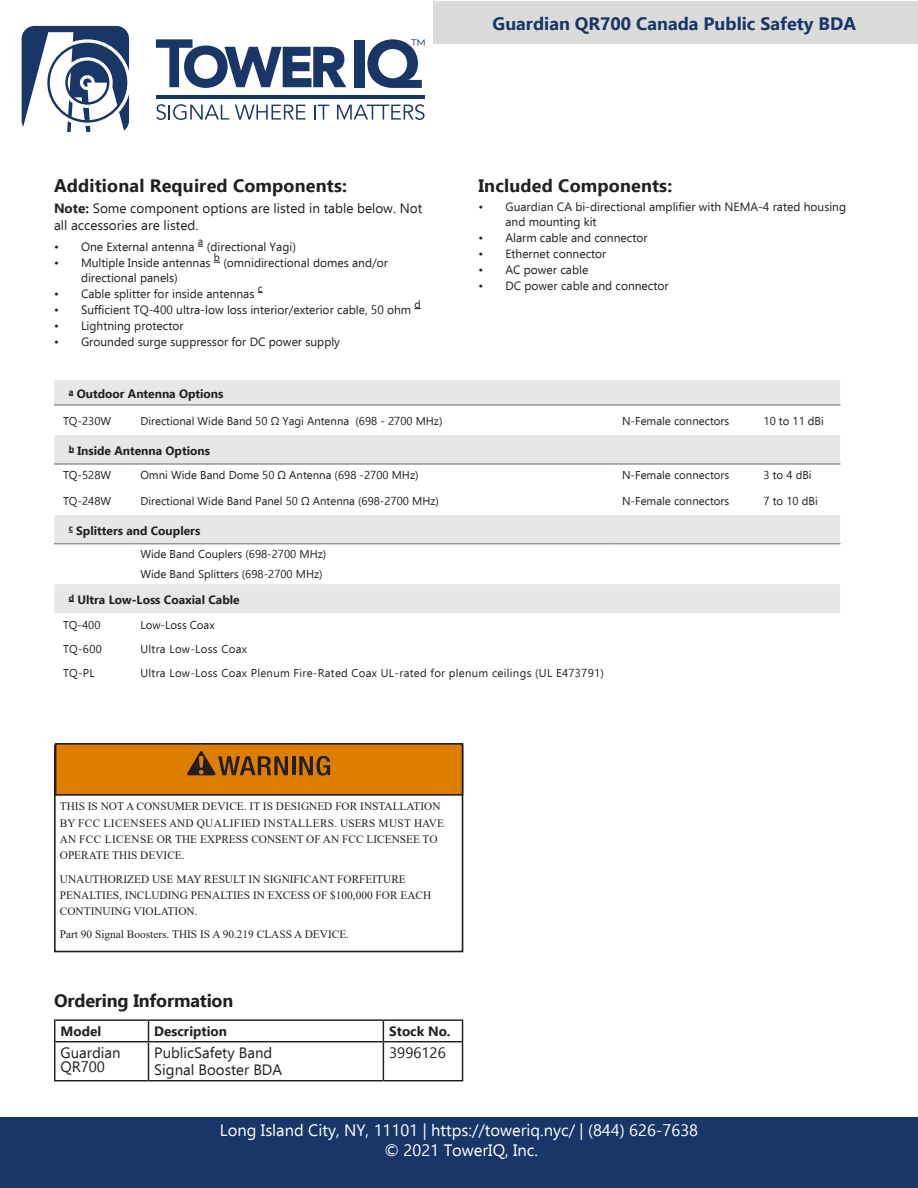
<style>
.page{position:relative;width:918px;height:1188px;background:#fff}
.page>*{position:absolute;margin:0;border:0;box-sizing:border-box;transform-origin:0 0}
.Heading{font:700 18px "Ebrima";letter-spacing:.01em;color:#231f20}
.t1{font:700 18px "Ebrima";color:#183668}
.Sub_Heading{font:700 18px "Ebrima";letter-spacing:-.01em;color:#231f20}
.t2{font:16.5px "Ebrima";color:#fff}
.t3{font:15px/13.5px "Ebrima";color:#231f20}
.Body_Text_-_Left{font:13.5px/16.5px "Ebrima";color:#231f20}
.t4{font:700 13.5px "Ebrima";color:#231f20}
.t5{font:12px/14.4px "Ebrima";color:#231f20}
.Table_Headings{font:700 12px "Ebrima";color:#231f20}
.fine_print{font:11.4px/16.2px "Times New Roman";color:#231f20}
.Table_text_-_body_li{font:11.4px "Ebrima";color:#231f20}
.Table_text_-_body_li-2{font:11.4px "Ebrima";letter-spacing:.025em;color:#231f20}
.t6{font:10.5px "Ebrima";color:#231f20}
.s1{font-weight:700}
</style>
<div class="page">
<div style="left:434px;top:1px;width:484px;height:43px;background:#dbdcda"></div>
<div style="left:354px;top:41px;width:10px;height:47px;background:#193667"></div>
<svg style="left:22px;top:26px;width:107px;height:106px"></svg>
<svg style="left:156px;top:104px;width:73px;height:16px"></svg>
<svg style="left:235px;top:105px;width:71px;height:15px"></svg>
<svg style="left:314px;top:105px;width:15px;height:15px"></svg>
<svg style="left:337px;top:104px;width:88px;height:16px"></svg>
<hr style="left:156px;top:95px;width:269px;height:3px;background:#193667">
<svg style="left:156px;top:39px;width:190px;height:49px"></svg>
<svg style="left:367px;top:39px;width:58px;height:49px"></svg>
<div style="left:0;top:1117px;width:918px;height:71px;background:#183668"></div>
<svg style="left:54px;top:380px;width:786px;height:233px"></svg>
<hr style="left:54px;top:463px;width:78px;height:2px;background:#939598">
<hr style="left:132px;top:463px;width:481px;height:2px;background:#939598">
<hr style="left:613px;top:463px;width:142px;height:2px;background:#939598">
<hr style="left:755px;top:463px;width:86px;height:2px;background:#939598">
<hr style="left:54px;top:543px;width:78px;height:1px;background:#939598">
<hr style="left:132px;top:543px;width:481px;height:1px;background:#939598">
<hr style="left:613px;top:543px;width:142px;height:1px;background:#939598">
<hr style="left:755px;top:543px;width:86px;height:1px;background:#939598">
<hr style="left:54px;top:404px;width:78px;height:2px;background:#939598">
<hr style="left:613px;top:404px;width:142px;height:2px;background:#939598">
<hr style="left:755px;top:404px;width:86px;height:2px;background:#939598">
<hr style="left:132px;top:404px;width:481px;height:2px;background:#939598">
<hr style="left:54px;top:1019px;width:94px;height:2px;background:#231f20">
<svg style="left:54px;top:1021px;width:1px;height:20px"></svg>
<hr style="left:148px;top:1019px;width:235px;height:2px;background:#231f20">
<svg style="left:148px;top:1021px;width:1px;height:20px"></svg>
<hr style="left:383px;top:1019px;width:80px;height:2px;background:#231f20">
<svg style="left:383px;top:1021px;width:1px;height:20px"></svg>
<svg style="left:462px;top:1021px;width:1px;height:20px"></svg>
<hr style="left:54px;top:1041px;width:94px;height:1px;background:#231f20">
<hr style="left:54px;top:1042px;width:1px;height:38px;background:#231f20">
<hr style="left:148px;top:1041px;width:235px;height:1px;background:#231f20">
<hr style="left:148px;top:1042px;width:1px;height:38px;background:#231f20">
<hr style="left:383px;top:1041px;width:80px;height:1px;background:#231f20">
<hr style="left:383px;top:1042px;width:1px;height:38px;background:#231f20">
<hr style="left:462px;top:1042px;width:1px;height:38px;background:#231f20">
<hr style="left:54px;top:1080px;width:94px;height:1px;background:#231f20">
<hr style="left:148px;top:1080px;width:235px;height:1px;background:#231f20">
<hr style="left:383px;top:1080px;width:80px;height:1px;background:#231f20">
<div style="left:54px;top:745px;width:409px;height:207px;border:2px solid #231f20"></div>
<div style="left:56px;top:744px;width:407px;height:51px;background:#de7d00"></div>
<div style="left:55px;top:743px;width:408px;height:53px;border:2px solid #231f20"></div>
<svg style="left:187px;top:751px;width:101px;height:24px"></svg>
<hr style="left:292px;top:756px;width:3px;height:19px;background:#231f20">
<svg style="left:299px;top:756px;width:31px;height:20px"></svg>
<p class="t1" style="left:493px;top:10px;width:365px">Guardian QR700 Canada Public Safety BDA</p>
<p class="Heading" style="left:54px;top:171px;width:295px">Additional Required Components:</p>
<p class="Body_Text_-_Left" style="left:54px;top:200px;width:370px"><span class="s1">Note:</span> Some component options are listed in table below. Not all accessories are listed.</p>
<p class="t5" style="left:54px;top:239px;width:243px">• One External antenna <sup>a</sup> (directional Yagi)</p>
<p class="t5" style="left:54px;top:255px;width:158px">• Multiple Inside antennas</p>
<p class="t6" style="left:214px;top:250px;width:8px">b</p>
<p class="t5" style="left:223px;top:255px;width:166px">(omnidirectional domes and/or</p>
<p class="t5" style="left:81px;top:270px;width:98px">directional panels)</p>
<p class="t5" style="left:54px;top:286px;width:202px">• Cable splitter for inside antennas</p>
<p class="t6" style="left:258px;top:280px;width:6px">c</p>
<p class="t5" style="left:54px;top:302px;width:359px">• Sufficient TQ-400 ultra-low loss interior/exterior cable, 50 ohm</p>
<p class="t6" style="left:415px;top:296px;width:8px">d</p>
<p class="t5" style="left:54px;top:318px;width:131px">• Lightning protector</p>
<p class="t5" style="left:54px;top:334px;width:288px">• Grounded surge suppressor for DC power supply</p>
<p class="Heading" style="left:478px;top:171px;width:195px">Included Components:</p>
<p class="t5" style="left:505px;top:199px;width:342px;text-indent:-27px">• Guardian CA bi-directional amplifier with NEMA-4 rated housing and mounting kit</p>
<p class="t5" style="left:478px;top:230px;width:171px">• Alarm cable and connector</p>
<p class="t5" style="left:478px;top:246px;width:130px">• Ethernet connector</p>
<p class="t5" style="left:478px;top:262px;width:111px">• AC power cable</p>
<p class="t5" style="left:478px;top:278px;width:192px">• DC power cable and connector</p>
<p class="Table_Headings" style="left:69px;top:384px;width:156px"><sup>a</sup> Outdoor Antenna Options</p>
<p class="Table_text_-_body_li" style="left:63px;top:412px;width:50px">TQ-230W</p>
<p class="Table_text_-_body_li" style="left:140px;top:412px;width:304px">Directional Wide Band 50 Ω Yagi Antenna (698 - 2700 MHz)</p>
<p class="Table_text_-_body_li" style="left:622px;top:412px;width:109px">N-Female connectors</p>
<p class="Table_text_-_body_li" style="left:764px;top:412px;width:62px">10 to 11 dBi</p>
<p class="Table_Headings" style="left:69px;top:441px;width:143px"><sup>b</sup> Inside Antenna Options</p>
<p class="Table_text_-_body_li" style="left:63px;top:467px;width:50px">TQ-528W</p>
<p class="Table_text_-_body_li" style="left:140px;top:467px;width:280px">Omni Wide Band Dome 50 Ω Antenna (698 -2700 MHz)</p>
<p class="Table_text_-_body_li" style="left:622px;top:467px;width:109px">N-Female connectors</p>
<p class="Table_text_-_body_li" style="left:764px;top:467px;width:50px">3 to 4 dBi</p>
<p class="Table_text_-_body_li" style="left:63px;top:492px;width:50px">TQ-248W</p>
<p class="Table_text_-_body_li" style="left:140px;top:492px;width:300px">Directional Wide Band Panel 50 Ω Antenna (698-2700 MHz)</p>
<p class="Table_text_-_body_li" style="left:622px;top:492px;width:109px">N-Female connectors</p>
<p class="Table_text_-_body_li" style="left:764px;top:492px;width:56px">7 to 10 dBi</p>
<p class="Table_Headings" style="left:69px;top:521px;width:133px"><sup>c</sup> Splitters and Couplers</p>
<p class="Table_text_-_body_li" style="left:140px;top:546px;width:187px">Wide Band Couplers (698-2700 MHz)</p>
<p class="Table_text_-_body_li" style="left:140px;top:566px;width:184px">Wide Band Splitters (698-2700 MHz)</p>
<p class="Table_Headings" style="left:69px;top:590px;width:173px"><sup>d</sup> Ultra Low-Loss Coaxial Cable</p>
<p class="Table_text_-_body_li" style="left:63px;top:617px;width:39px">TQ-400</p>
<p class="Table_text_-_body_li" style="left:140px;top:617px;width:76px">Low-Loss Coax</p>
<p class="Table_text_-_body_li" style="left:63px;top:640px;width:40px">TQ-600</p>
<p class="Table_text_-_body_li-2" style="left:140px;top:640px;width:108px">Ultra Low-Loss Coax</p>
<p class="Table_text_-_body_li" style="left:63px;top:664px;width:33px">TQ-PL</p>
<p class="Table_text_-_body_li-2" style="left:140px;top:664px;width:465px">Ultra Low-Loss Coax Plenum Fire-Rated Coax UL-rated for plenum ceilings (UL E473791)</p>
<p class="fine_print" style="left:60px;top:798px;width:386px">THIS IS NOT A CONSUMER DEVICE. IT IS DESIGNED FOR INSTALLATION BY FCC LICENSEES AND QUALIFIED INSTALLERS. USERS MUST HAVE AN FCC LICENSE OR THE EXPRESS CONSENT OF AN FCC LICENSEE TO OPERATE THIS DEVICE.</p>
<p class="fine_print" style="left:60px;top:870px;width:373px">UNAUTHORIZED USE MAY RESULT IN SIGNIFICANT FORFEITURE<br>PENALTIES, INCLUDING PENALTIES IN EXCESS OF $100,000 FOR EACH<br>CONTINUING VIOLATION.</p>
<p class="fine_print" style="left:60px;top:926px;width:291px">Part 90 Signal Boosters. THIS IS A 90.219 CLASS A DEVICE.</p>
<p class="Sub_Heading" style="left:54px;top:986px;width:181px">Ordering Information</p>
<p class="t4" style="left:61px;top:1020px;width:42px">Model</p>
<p class="t4" style="left:154px;top:1020px;width:74px">Description</p>
<p class="t4" style="left:389px;top:1020px;width:63px">Stock No.</p>
<p class="t3" style="left:61px;top:1046px;width:62px">Guardian<br>QR700</p>
<p class="t3" style="left:154px;top:1044px;width:129px;line-height:16.5px">PublicSafety Band<br>Signal Booster BDA</p>
<p class="t3" style="left:389px;top:1046px;width:58px">3996126</p>
<p class="t2" style="left:220px;top:1118px;width:480px">Long Island City, NY, 11101 | https://toweriq.nyc/ | (844) 626-7638</p>
<p class="t2" style="left:384px;top:1138px;width:155px">© 2021 TowerIQ, Inc.</p>
</div>
